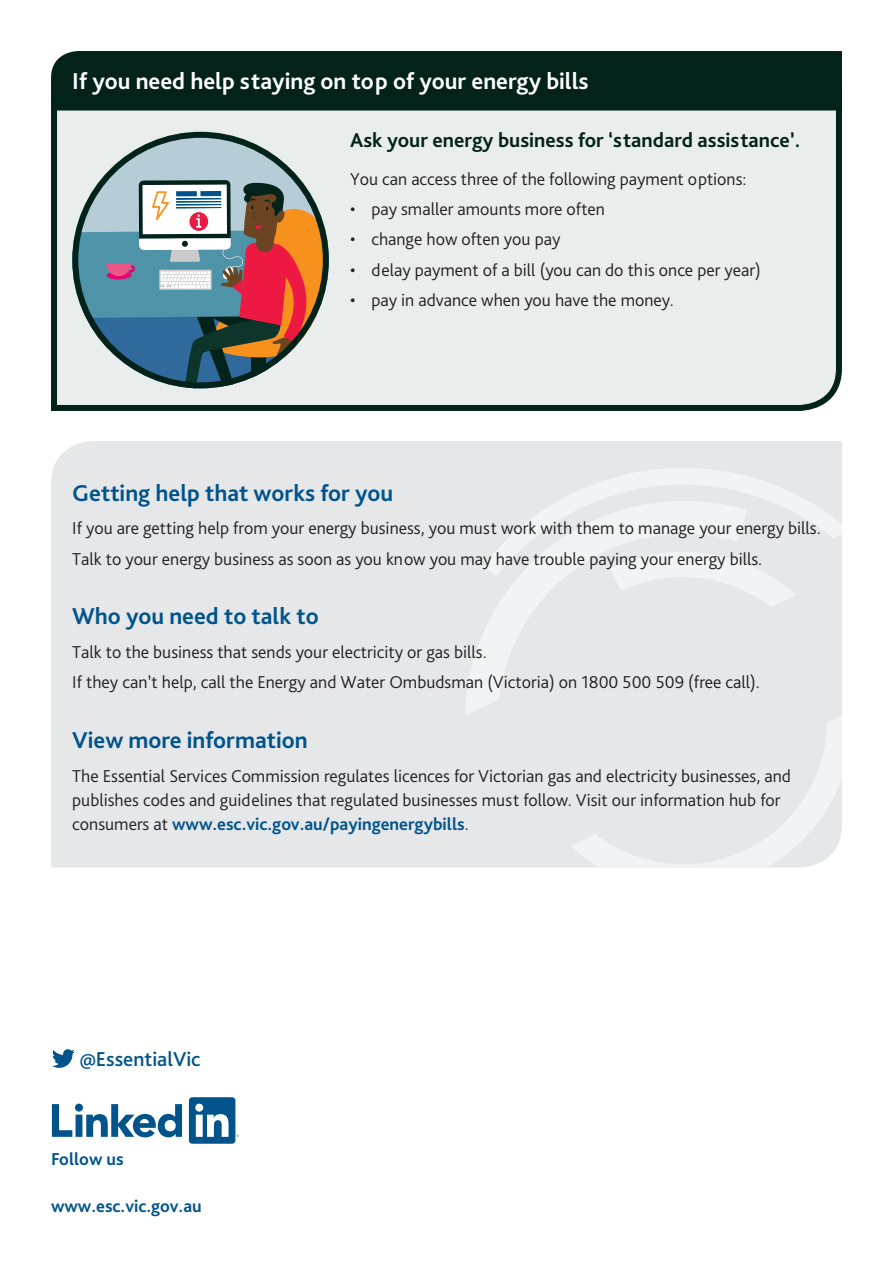
<style>
.page{position:relative;width:893px;height:1263px;background:#fff}
.page>*{position:absolute;margin:0;border:0;box-sizing:border-box;transform-origin:0 0}
.t1{font:700 24px "Bliss Pro";color:#00548b}
.t2{font:700 24px "Bliss Pro";color:#fff}
.t3{font:700 21px "Bliss Pro";color:#03231a}
.t4{font:500 21px "Bliss Pro";color:#00548b}
.t5{font:300 18px/30.2px "Bliss Pro";color:#231f20}
.t6{font:700 18px "Bliss Pro";color:#00548b}
.s1{font-weight:700;color:#00548b}
</style>
<div class="page">
<div style="left:51px;top:441px;width:791px;height:426px;background:#e6e7e9"></div>
<svg style="left:465px;top:494px;width:282px;height:222px;background:#e7e8ea"></svg>
<svg style="left:483px;top:448px;width:359px;height:128px;fill:#e6e7e9"></svg>
<svg style="left:610px;top:538px;width:186px;height:69px"></svg>
<svg style="left:570px;top:709px;width:272px;height:158px;background:#e7e8ea"></svg>
<svg style="left:51px;top:111px;width:791px;height:300px;background:#cacece"></svg>
<div style="left:51px;top:51px;width:791px;height:60px;background:#03231a"></div>
<svg style="left:52px;top:1103px;width:130px;height:34px"></svg>
<svg style="left:189px;top:1097px;width:50px;height:47px"></svg>
<svg style="left:52px;top:1049px;width:23px;height:19px"></svg>
<h1 class="t2" style="left:72px;top:66px;width:518px">If you need help staying on top of your energy bills</h1>
<p class="t3" style="left:350px;top:127px;width:452px">Ask your energy business for ‘standard assistance’.</p>
<p class="t5" style="left:350px;top:164px;width:398px">You can access three of the following payment options:</p>
<p class="t5" style="left:350px;top:194px;width:256px">• pay smaller amounts more often</p>
<p class="t5" style="left:350px;top:224px;width:212px">• change how often you pay</p>
<p class="t5" style="left:350px;top:254px;width:412px">• delay payment of a bill (you can do this once per year)</p>
<p class="t5" style="left:350px;top:284px;width:325px">• pay in advance when you have the money.</p>
<h1 class="t1" style="left:72px;top:478px;width:322px">Getting help that works for you</h1>
<p class="t5" style="left:72px;top:513px;width:750px">If you are getting help from your energy business, you must work with them to manage your energy bills.<br>Talk to your energy business as soon as you know you may have trouble paying your energy bills.</p>
<h1 class="t1" style="left:72px;top:601px;width:248px">Who you need to talk to</h1>
<p class="t5" style="left:72px;top:637px;width:689px">Talk to the business that sends your electricity or gas bills.<br>If they can’t help, call the Energy and Water Ombudsman (Victoria) on 1800 500 509 (free call).</p>
<h1 class="t1" style="left:72px;top:725px;width:237px">View more information</h1>
<p class="t5" style="left:72px;top:763px;width:720px;line-height:24px">The Essential Services Commission regulates licences for Victorian gas and electricity businesses, and publishes codes and guidelines that regulated businesses must follow. Visit our information hub for consumers at <span class="s1">www.esc.vic.gov.au/payingenergybills</span>.</p>
<p class="t4" style="left:80px;top:1045px;width:122px">@EssentialVic</p>
<p class="t6" style="left:51px;top:1147px;width:74px">Follow us</p>
<p class="t6" style="left:51px;top:1195px;width:152px">www.esc.vic.gov.au</p>
</div>
